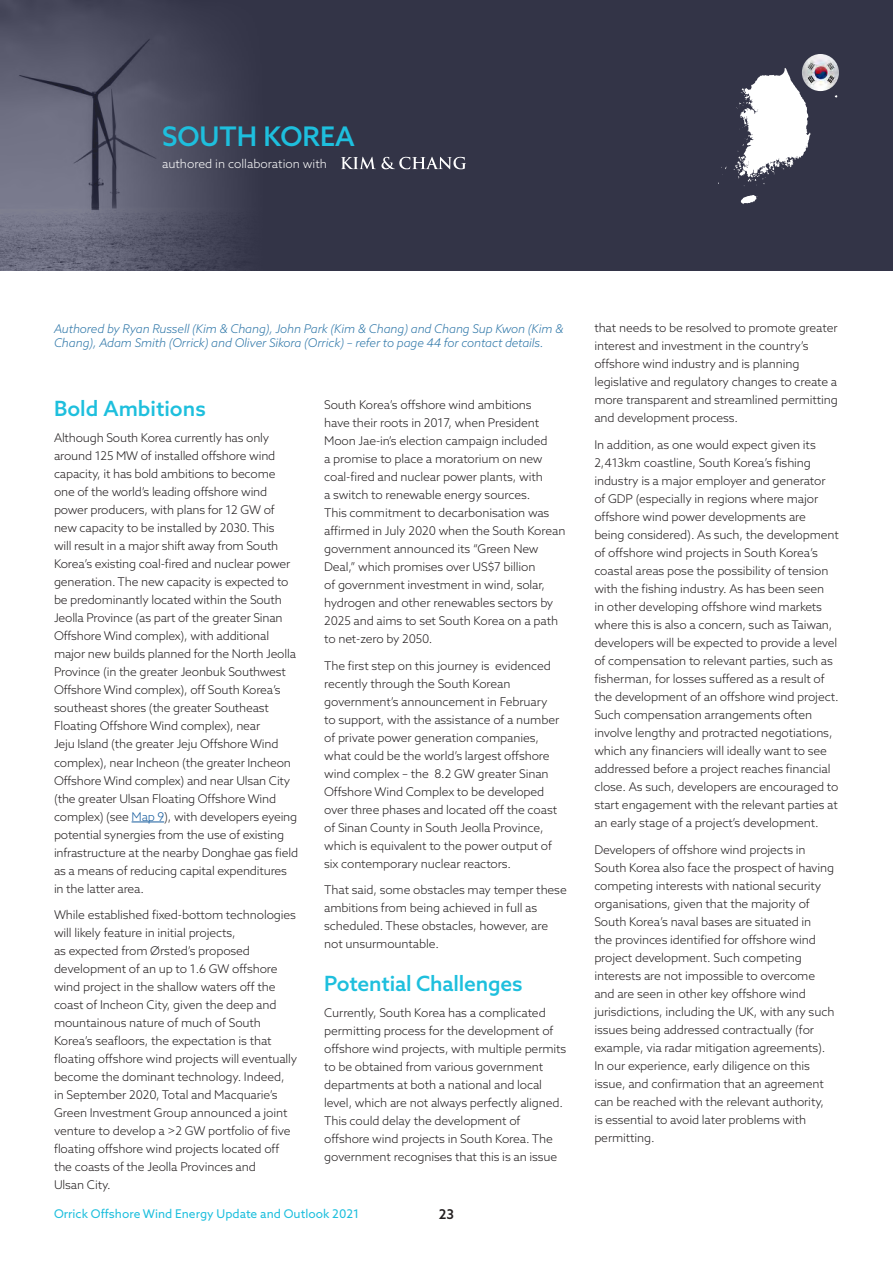
<style>
.page{position:relative;width:893px;height:1263px;background:#fff}
.page>*{position:absolute;margin:0;border:0;box-sizing:border-box;transform-origin:0 0}
.t1{font:500 27px "Azo Sans";color:#1ebfdd}
.t2{font:500 21px "Azo Sans";letter-spacing:-.01em;color:#1ebfdd}
.t3{font:500 13.5px "Azo Sans";color:#231f20}
.t4{font:300 12px/18px "Azo Sans";letter-spacing:-.01em;color:#231f20}
.t5{font:italic 300 12px/14.4px "Azo Sans";letter-spacing:-.01em;color:#2d76a8}
.t6{font:12px "Azo Sans";color:#1ebfdd}
.t7{font:300 12px "Azo Sans";color:#fff}
.s1{color:#175d9e}
</style>
<div class="page">
<div style="left:0;top:0;width:893px;height:270px;background:#333447"></div>
<hr style="left:132px;top:822px;width:32px;height:1px;background:#175d9e">
<img style="left:0;top:0;width:240px;height:270px">
<svg style="left:741px;top:195px;width:17px;height:9px"></svg>
<svg style="left:733px;top:68px;width:77px;height:118px"></svg>
<svg style="left:341px;top:157px;width:125px;height:12px"></svg>
<img style="left:802px;top:54px;width:37px;height:37px;border-radius:19px">
<p class="t1" style="left:162px;top:118px;width:194px">SOUTH KOREA</p>
<p class="t7" style="left:162px;top:156px;width:166px">authored in collaboration with</p>
<p class="t5" style="left:54px;top:321px;width:511px">Authored by Ryan Russell (Kim &amp; Chang), John Park (Kim &amp; Chang) and Chang Sup Kwon (Kim &amp;<br>Chang), Adam Smith (Orrick) and Oliver Sikora (Orrick) – refer to page 44 for contact details.</p>
<p class="t2" style="left:54px;top:395px;width:153px">Bold Ambitions</p>
<p class="t4" style="left:54px;top:429px;width:246px">Although South Korea currently has only around 125 MW of installed offshore wind capacity, it has bold ambitions to become one of the world’s leading offshore wind power producers, with plans for 12 GW of new capacity to be installed by 2030. This<br>will result in a major shift away from South Korea’s existing coal-fired and nuclear power generation. The new capacity is expected to be predominantly located within the South Jeolla Province (as part of the greater Sinan Offshore Wind complex), with additional major new builds planned for the North Jeolla Province (in the greater Jeonbuk Southwest Offshore Wind complex), off South Korea’s southeast shores (the greater Southeast Floating Offshore Wind complex), near<br>Jeju Island (the greater Jeju Offshore Wind complex), near Incheon (the greater Incheon Offshore Wind complex) and near Ulsan City (the greater Ulsan Floating Offshore Wind complex) (see <span class="s1">Map 9</span>), with developers eyeing potential synergies from the use of existing infrastructure at the nearby Donghae gas field as a means of reducing capital expenditures in the latter area.</p>
<p class="t4" style="left:54px;top:905px;width:245px">While established fixed-bottom technologies will likely feature in initial projects,<br>as expected from Ørsted’s proposed development of an up to 1.6 GW offshore wind project in the shallow waters off the coast of Incheon City, given the deep and mountainous nature of much of South Korea’s seafloors, the expectation is that floating offshore wind projects will eventually become the dominant technology. Indeed,<br>in September 2020, Total and Macquarie’s Green Investment Group announced a joint venture to develop a &gt;2 GW portfolio of five floating offshore wind projects located off the coasts of the Jeolla Provinces and<br>Ulsan City.</p>
<p class="t4" style="left:324px;top:396px;width:243px">South Korea’s offshore wind ambitions<br>have their roots in 2017, when President Moon Jae-in’s election campaign included<br>a promise to place a moratorium on new coal-fired and nuclear power plants, with<br>a switch to renewable energy sources.<br>This commitment to decarbonisation was affirmed in July 2020 when the South Korean government announced its “Green New Deal,” which promises over US$7 billion<br>of government investment in wind, solar, hydrogen and other renewables sectors by 2025 and aims to set South Korea on a path to net-zero by 2050.</p>
<p class="t4" style="left:324px;top:656px;width:237px">The first step on this journey is evidenced recently through the South Korean government’s announcement in February to support, with the assistance of a number of private power generation companies, what could be the world’s largest offshore wind complex – the 8.2 GW greater Sinan Offshore Wind Complex to be developed over three phases and located off the coast of Sinan County in South Jeolla Province, which is equivalent to the power output of six contemporary nuclear reactors.</p>
<p class="t4" style="left:324px;top:881px;width:244px">That said, some obstacles may temper these ambitions from being achieved in full as scheduled. These obstacles, however, are not unsurmountable.</p>
<p class="t2" style="left:324px;top:969px;width:200px">Potential Challenges</p>
<p class="t4" style="left:324px;top:1004px;width:244px">Currently, South Korea has a complicated permitting process for the development of offshore wind projects, with multiple permits to be obtained from various government departments at both a national and local level, which are not always perfectly aligned.<br>This could delay the development of offshore wind projects in South Korea. The government recognises that this is an issue</p>
<p class="t6" style="left:54px;top:1206px;width:307px">Orrick Offshore Wind Energy Update and Outlook 2021</p>
<p class="t3" style="left:439px;top:1206px;width:17px">23</p>
<p class="t4" style="left:594px;top:319px;width:245px">that needs to be resolved to promote greater interest and investment in the country’s offshore wind industry and is planning legislative and regulatory changes to create a more transparent and streamlined permitting and development process.</p>
<p class="t4" style="left:594px;top:436px;width:246px">In addition, as one would expect given its 2,413km coastline, South Korea’s fishing industry is a major employer and generator of GDP (especially in regions where major offshore wind power developments are being considered). As such, the development of offshore wind projects in South Korea’s coastal areas pose the possibility of tension with the fishing industry. As has been seen<br>in other developing offshore wind markets where this is also a concern, such as Taiwan, developers will be expected to provide a level of compensation to relevant parties, such as fisherman, for losses suffered as a result of the development of an offshore wind project.<br>Such compensation arrangements often involve lengthy and protracted negotiations, which any financiers will ideally want to see addressed before a project reaches financial close. As such, developers are encouraged to start engagement with the relevant parties at an early stage of a project’s development.</p>
<p class="t4" style="left:594px;top:840px;width:242px">Developers of offshore wind projects in South Korea also face the prospect of having competing interests with national security organisations, given that the majority of South Korea’s naval bases are situated in<br>the provinces identified for offshore wind project development. Such competing interests are not impossible to overcome and are seen in other key offshore wind jurisdictions, including the UK, with any such issues being addressed contractually (for example, via radar mitigation agreements).<br>In our experience, early diligence on this issue, and confirmation that an agreement can be reached with the relevant authority, is essential to avoid later problems with permitting.</p>
</div>
